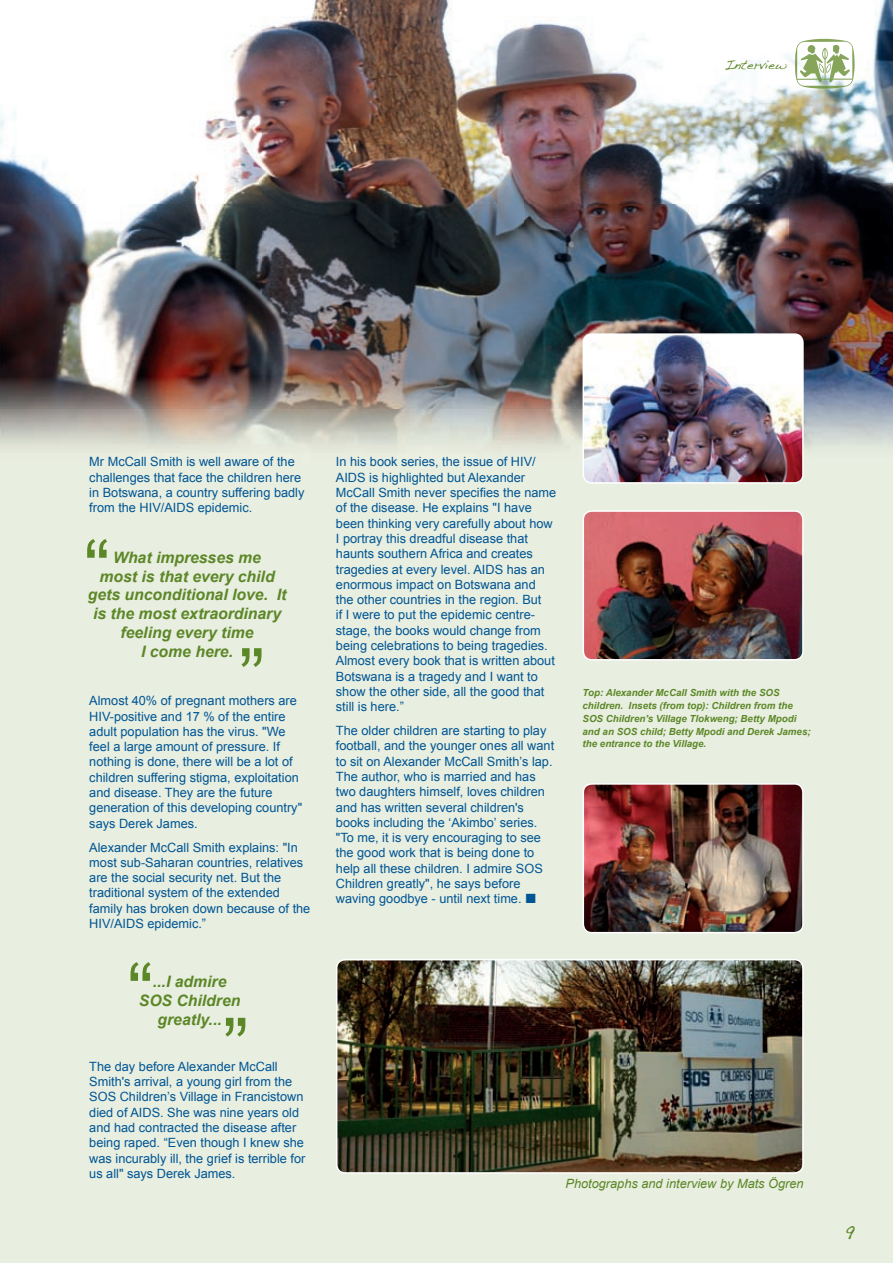
<style>
.page{position:relative;width:893px;height:1263px;background:#e8eee0}
.page>*{position:absolute;margin:0;border:0;box-sizing:border-box;transform-origin:0 0}
.t1{font:21px "Handwriting Dakota";color:#5c8727}
.t2{font:italic 700 15.75px/18.9px "Arial";color:#5c8727;text-align:center}
.t3{font:13.5px "Handwriting Dakota";color:#5c8727}
.t4{font:12.75px/15.3px "Arial";color:#005594}
.t5{font:italic 12.75px "Arial";color:#5c8727}
.t6{font:italic 700 9.75px/12.8px "Arial";color:#5c8727}
</style>
<div class="page">
<img style="left:0;top:0;width:893px;height:461px">
<img style="left:795px;top:39px;width:60px;height:50px">
<svg style="left:833px;top:45px;width:7px;height:9px"></svg>
<svg style="left:807px;top:45px;width:8px;height:8px"></svg>
<svg style="left:819px;top:63px;width:13px;height:10px"></svg>
<svg style="left:131px;top:962px;width:20px;height:19px"></svg>
<svg style="left:225px;top:1018px;width:20px;height:18px"></svg>
<svg style="left:87px;top:539px;width:20px;height:19px"></svg>
<svg style="left:242px;top:648px;width:19px;height:19px"></svg>
<img style="left:583px;top:334px;width:220px;height:147px">
<div style="left:583px;top:333px;width:221px;height:151px;border:2px solid #fff;border-radius:9px"></div>
<img style="left:583px;top:786px;width:218px;height:147px">
<div style="left:583px;top:783px;width:221px;height:150px;border:2px solid #fff;border-radius:9px"></div>
<img style="left:339px;top:962px;width:462px;height:209px">
<div style="left:336px;top:959px;width:468px;height:215px;border:2px solid #fff;border-radius:9px"></div>
<img style="left:583px;top:513px;width:218px;height:147px">
<div style="left:583px;top:510px;width:221px;height:150px;border:2px solid #fff;border-radius:9px"></div>
<p class="t3" style="left:724px;top:56px;width:64px">Interview</p>
<p class="t4" style="left:89px;top:454px;width:217px">Mr McCall Smith is well aware of the challenges that face the children here in Botswana, a country suffering badly from the HIV/AIDS epidemic.</p>
<p class="t2" style="left:88px;top:548px;width:200px">What impresses me<br>most is that every child gets unconditional love. It is the most extraordinary feeling every time<br>I come here.</p>
<p class="t4" style="left:89px;top:693px;width:214px">Almost 40% of pregnant mothers are HIV-positive and 17 % of the entire adult population has the virus. "We feel a large amount of pressure. If nothing is done, there will be a lot of children suffering stigma, exploitation and disease. They are the future generation of this developing country" says Derek James.</p>
<p class="t4" style="left:89px;top:839px;width:223px">Alexander McCall Smith explains: "In most sub-Saharan countries, relatives are the social security net. But the traditional system of the extended family has broken down because of the HIV/AIDS epidemic.”</p>
<p class="t2" style="left:139px;top:973px;width:103px">...I admire<br>SOS Children greatly...</p>
<p class="t4" style="left:89px;top:1059px;width:218px">The day before Alexander McCall Smith's arrival, a young girl from the SOS Children’s Village in Francistown died of AIDS. She was nine years old and had contracted the disease after being raped. “Even though I knew she was incurably ill, the grief is terrible for us all" says Derek James.</p>
<p class="t4" style="left:336px;top:454px;width:222px">In his book series, the issue of HIV/ AIDS is highlighted but Alexander McCall Smith never specifies the name of the disease. He explains "I have been thinking very carefully about how I portray this dreadful disease that haunts southern Africa and creates tragedies at every level. AIDS has an enormous impact on Botswana and the other countries in the region. But<br>if I were to put the epidemic centre&shy;stage, the books would change from being celebrations to being tragedies.<br>Almost every book that is written about Botswana is a tragedy and I want to show the other side, all the good that still is here.”</p>
<p class="t4" style="left:336px;top:723px;width:220px">The older children are starting to play football, and the younger ones all want to sit on Alexander McCall Smith’s lap.<br>The author, who is married and has two daughters himself, loves children and has written several children's books including the ‘Akimbo’ series. "To me, it is very encouraging to see the good work that is being done to help all these children. I admire SOS Children greatly", he says before waving goodbye - until next time.</p>
<p class="t6" style="left:583px;top:687px;width:230px">Top: Alexander McCall Smith with the SOS children. Insets (from top): Children from the SOS Children's Village Tlokweng; Betty Mpodi and an SOS child; Betty Mpodi and Derek James; the entrance to the Village.</p>
<p class="t5" style="left:565px;top:1175px;width:240px">Photographs and interview by Mats Ögren</p>
<h1 class="t1" style="left:845px;top:1217px;width:11px">9</h1>
</div>
